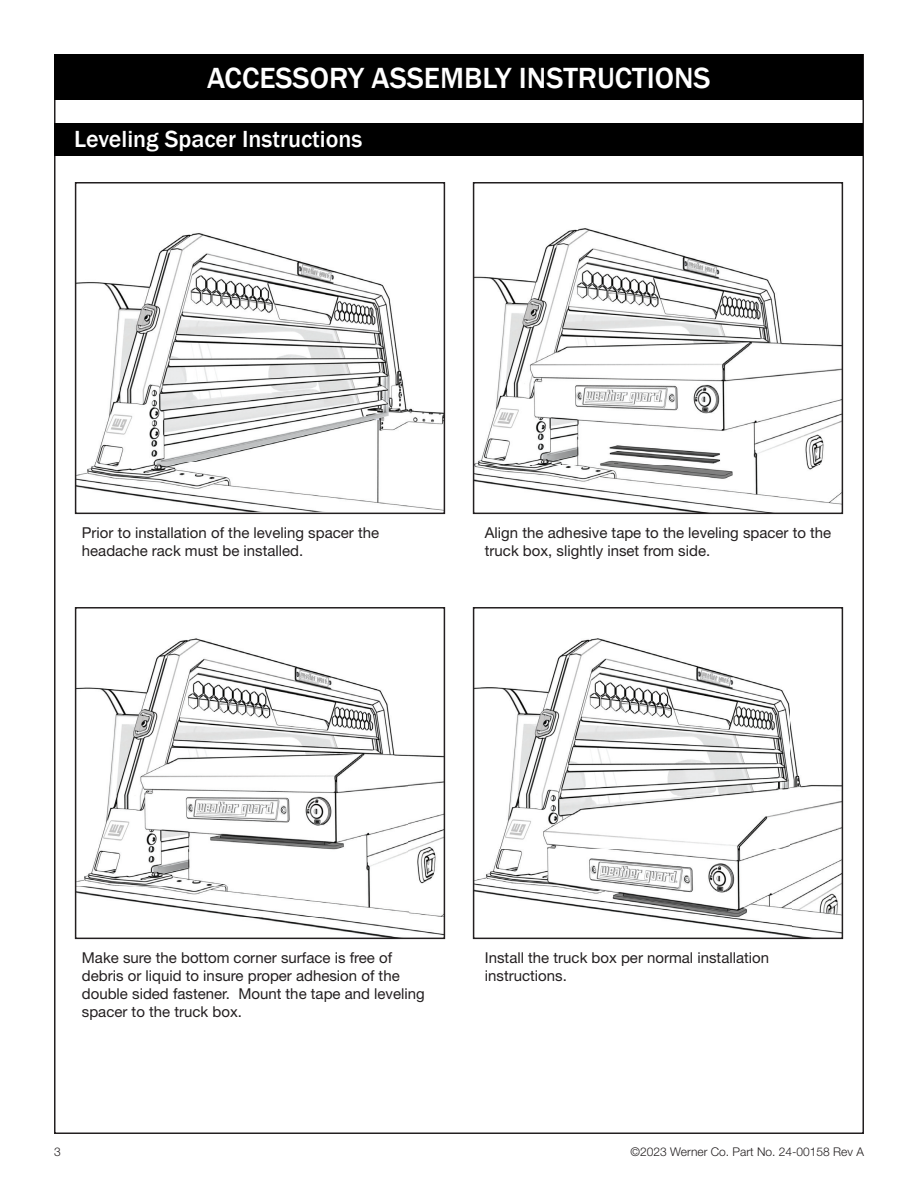
<style>
.page{position:relative;width:918px;height:1188px;background:#fff}
.page>*{position:absolute;margin:0;border:0;box-sizing:border-box;transform-origin:0 0}
.t1{font:500 30px "Franklin Gothic";color:#fff}
.t2{font:500 24px "Franklin Gothic";color:#fff}
.t3{font:15px/18px "Helvetica Neue LT Std";color:#231f20}
.t4{font:300 12px "Helvetica Neue LT Std";color:#231f20}
</style>
<div class="page">
<div style="left:54px;top:54px;width:809px;height:45px;background:#000"></div>
<div style="left:54px;top:123px;width:809px;height:33px;background:#000"></div>
<img style="left:78px;top:233px;width:364px;height:278px">
<div style="left:75px;top:182px;width:370px;height:332px;border:2px solid #231f20"></div>
<img style="left:476px;top:228px;width:364px;height:283px">
<div style="left:473px;top:182px;width:370px;height:332px;border:2px solid #231f20"></div>
<img style="left:78px;top:638px;width:330px;height:280px">
<img style="left:408px;top:754px;width:34px;height:163px">
<img style="left:252px;top:918px;width:190px;height:18px">
<div style="left:75px;top:607px;width:370px;height:332px;border:2px solid #231f20"></div>
<img style="left:476px;top:638px;width:364px;height:298px">
<div style="left:473px;top:607px;width:370px;height:332px;border:2px solid #231f20"></div>
<p class="t1" style="left:207px;top:59px;width:505px">ACCESSORY ASSEMBLY INSTRUCTIONS</p>
<p class="t2" style="left:74px;top:124px;width:290px">Leveling Spacer Instructions</p>
<p class="t3" style="left:82px;top:523px;width:299px">Prior to installation of the leveling spacer the headache rack must be installed.</p>
<p class="t3" style="left:485px;top:523px;width:348px">Align the adhesive tape to the leveling spacer to the truck box, slightly inset from side.</p>
<p class="t3" style="left:82px;top:948px;width:344px">Make sure the bottom corner surface is free of debris or liquid to insure proper adhesion of the double sided fastener. Mount the tape and leveling spacer to the truck box.</p>
<p class="t3" style="left:485px;top:948px;width:286px">Install the truck box per normal installation instructions.</p>
<p class="t4" style="left:54px;top:1144px;width:8px">3</p>
<p class="t4" style="left:630px;top:1144px;width:235px">©2023 Werner Co. Part No. 24-00158 Rev A</p>
</div>
